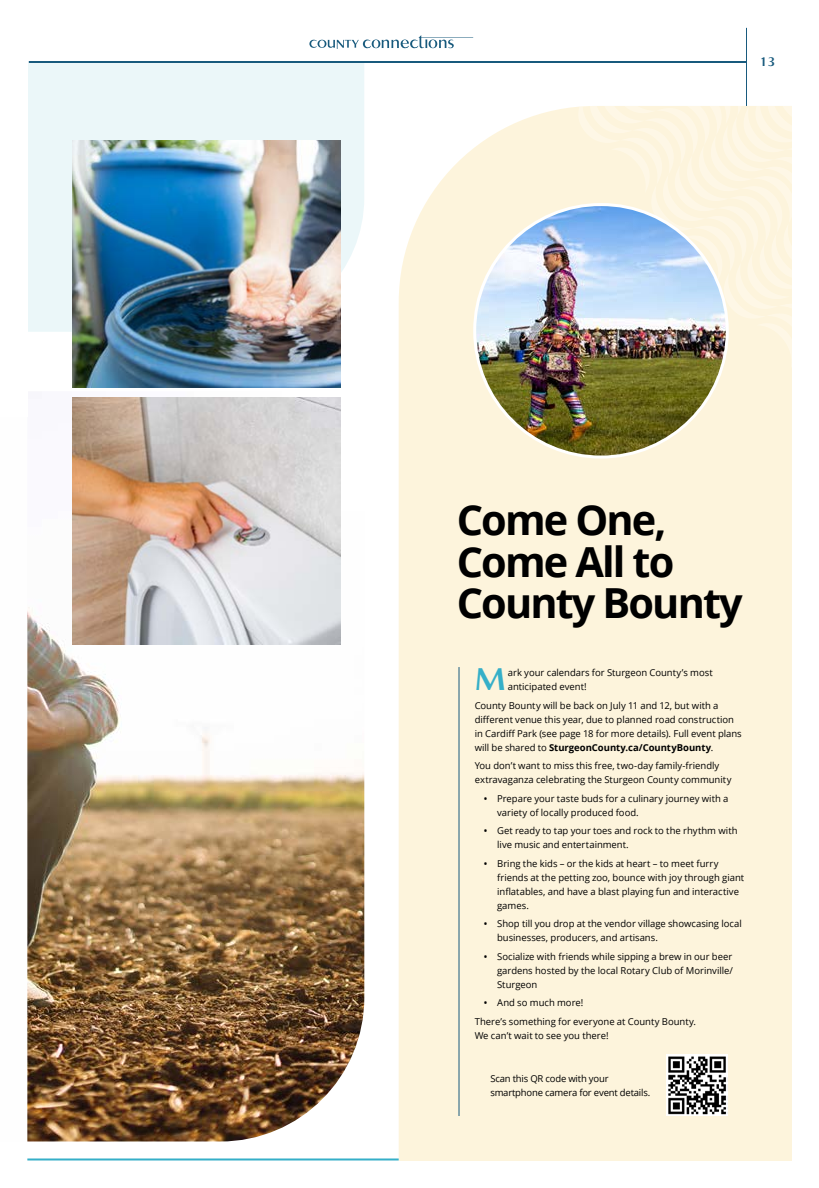
<style>
.page{position:relative;width:819px;height:1188px;background:#fff}
.page>*{position:absolute;margin:0;border:0;box-sizing:border-box;transform-origin:0 0}
.t1{font:700 41.5px/41.5px "Open Sans";letter-spacing:-.045em;color:#000}
.t2{font:700 30px "Accent Graphic";color:#35afc8}
.t3{font:700 12px "Accent Graphic";color:#185a7d}
.t4{font:9.5px/14px "Open Sans";color:#000}
.t5{font:9.5px/14px "Open Sans";letter-spacing:-.02em;color:#000}
.s1{font-weight:700}
.s2{font-weight:600}
</style>
<div class="page">
<div style="left:399px;top:107px;width:393px;height:1054px;background:#fdf4dc"></div>
<svg style="left:577px;top:106px;width:215px;height:263px;background:#fdf5df"></svg>
<div style="left:28px;top:63px;width:336px;height:269px;background:#ebf7f9"></div>
<hr style="left:459px;top:667px;width:1px;height:449px;background:#185a7d">
<img style="left:475px;top:206px;width:252px;height:251px">
<hr style="left:27px;top:1158px;width:372px;height:2px;background:#35afc8">
<img style="left:72px;top:397px;width:292px;height:745px">
<img style="left:27px;top:607px;width:45px;height:535px">
<img style="left:72px;top:141px;width:269px;height:247px">
<img style="left:72px;top:398px;width:269px;height:247px">
<img style="left:666px;top:1055px;width:61px;height:61px">
<p class="t3" style="left:761px;top:56px;width:16px">13</p>
<h1 class="t1" style="left:457px;top:504px;width:288px">Come One,<br>Come All to<br>County Bounty</h1>
<h2 class="t2" style="left:475px;top:664px;width:33px">M</h2>
<p class="t4" style="left:508px;top:665px;width:207px">ark your calendars for Sturgeon County’s most anticipated event!</p>
<p class="t4" style="left:475px;top:699px;width:269px">County Bounty will be back on July 11 and 12, but with a different venue this year, due to planned road construction in Cardiff Park (see page 18 for more details). Full event plans will be shared to <span class="s1">SturgeonCounty.ca/CountyBounty</span>.</p>
<p class="t4" style="left:475px;top:760px;width:258px">You don’t want to miss this free, two-day family-friendly extravaganza celebrating the Sturgeon County community</p>
<p class="t4" style="left:497px;top:792px;width:233px;text-indent:-13px"><span class="s2">•</span> Prepare your taste buds for a culinary journey with a variety of locally produced food.</p>
<p class="t4" style="left:497px;top:823px;width:242px;text-indent:-13px"><span class="s2">•</span> Get ready to tap your toes and rock to the rhythm with live music and entertainment.</p>
<p class="t4" style="left:497px;top:857px;width:249px;text-indent:-13px"><span class="s2">•</span> Bring the kids – or the kids at heart – to meet furry friends at the petting zoo, bounce with joy through giant inflatables, and have a blast playing fun and interactive games.</p>
<p class="t4" style="left:497px;top:916px;width:246px;text-indent:-13px"><span class="s2">•</span> Shop till you drop at the vendor village showcasing local businesses, producers, and artisans.</p>
<p class="t4" style="left:497px;top:949px;width:237px;text-align:justify;text-indent:-13px"><span class="s2">•</span> Socialize with friends while sipping a brew in our beer gardens hosted by the local Rotary Club of Morinville/ Sturgeon</p>
<p class="t4" style="left:475px;top:994px;width:223px;line-height:18.5px;text-indent:9px"><span class="s2">•</span> And so much more!<br>There’s something for everyone at County Bounty.</p>
<p class="t4" style="left:475px;top:1029px;width:135px">We can’t wait to see you there!</p>
<p class="t5" style="left:490px;top:1071px;width:161px">Scan this QR code with your smartphone camera for event details.</p>
</div>
